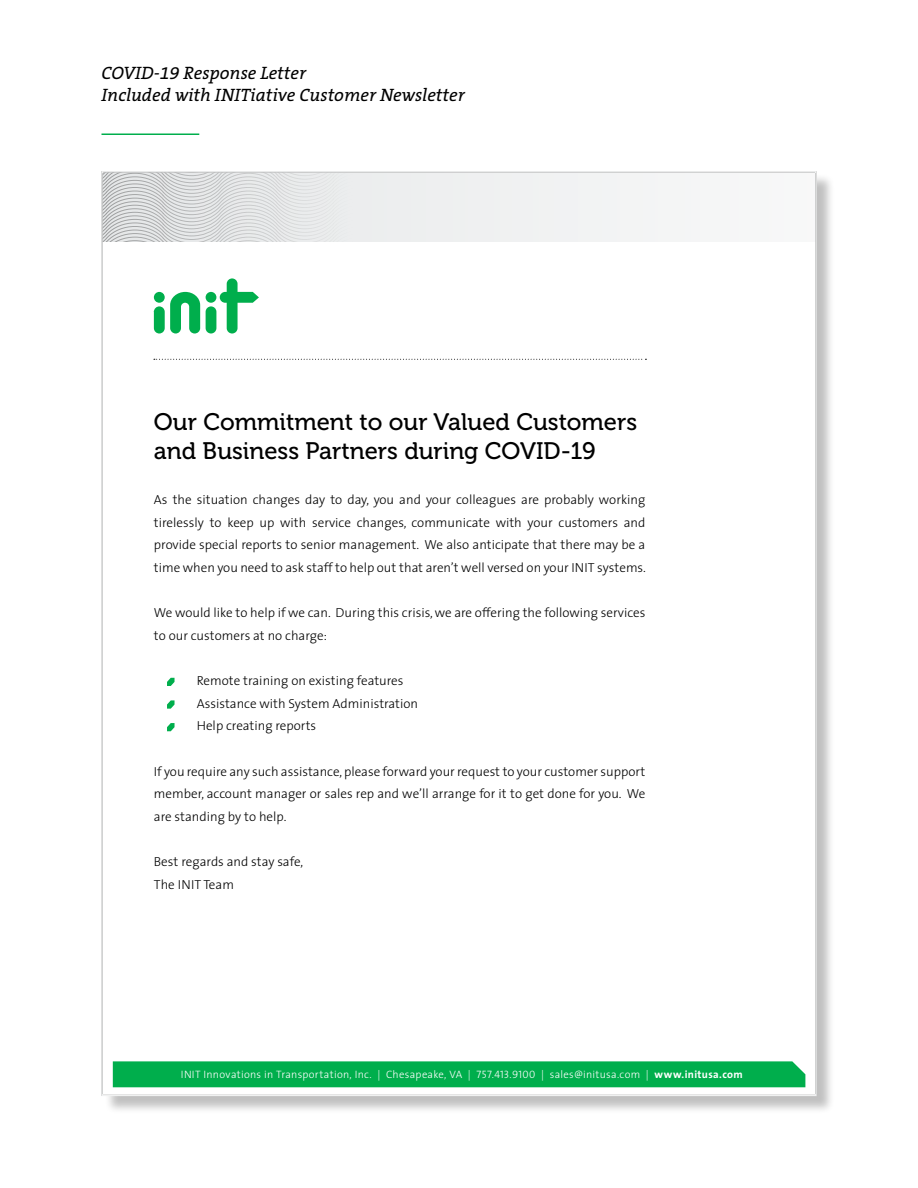
<style>
.page{position:relative;width:918px;height:1188px;background:#fff}
.page>*{position:absolute;margin:0;border:0;box-sizing:border-box;transform-origin:0 0}
.t1{font:23.85px/28.7px "Museo 500";color:#000}
.t2{font:italic 18px/21.6px "The Serif B5 Plain";color:#000}
.t3{font:300 13.05px/22.6px "The Sans";color:#000}
.t4{font:300 10.65px "The Sans";letter-spacing:.025em;color:#fff}
.s1{font-family:"The Sans Light Caps";font-weight:400}
.s2{font-weight:700}
</style>
<div class="page">
<div style="left:104px;top:174px;width:731px;height:940px;background:#000;opacity:.25"></div>
<div style="left:102px;top:172px;width:714px;height:923px;background:#fff"></div>
<hr style="left:102px;top:134px;width:97px;height:1px;background:#00ae4c">
<div style="left:113px;top:1061px;width:692px;height:26px;background:#00ae4c"></div>
<div style="left:102px;top:172px;width:714px;height:70px;background:#f2f3f3"></div>
<svg style="left:167px;top:678px;width:8px;height:8px"></svg>
<svg style="left:167px;top:700px;width:8px;height:9px"></svg>
<svg style="left:167px;top:723px;width:8px;height:8px"></svg>
<svg style="left:154px;top:292px;width:46px;height:42px"></svg>
<div style="left:154px;top:292px;width:11px;height:11px;background:#00ae4c;border-radius:50%"></div>
<svg style="left:206px;top:278px;width:53px;height:56px"></svg>
<div style="left:206px;top:292px;width:10px;height:11px;background:#00ae4c;border-radius:50%"></div>
<svg style="left:154px;top:359px;width:492px;height:1px"></svg>
<svg style="left:104px;top:174px;width:243px;height:68px"></svg>
<h2 class="t2" style="left:102px;top:63px;width:365px">COVID-19 Response Letter<br>Included with INITiative Customer Newsletter</h2>
<h1 class="t1" style="left:154px;top:408px;width:485px">Our Commitment to our Valued Customers and Business Partners during COVID-19</h1>
<p class="t3" style="left:154px;top:488px;width:494px;text-align:justify">As the situation changes day to day, you and your colleagues are probably working tirelessly to keep up with service changes, communicate with your customers and provide special reports to senior management. We also anticipate that there may be a time when you need to ask staff to help out that aren’t well versed on your INIT systems.</p>
<p class="t3" style="left:154px;top:601px;width:493px">We would like to help if we can. During this crisis, we are offering the following services to our customers at no charge:</p>
<p class="t3" style="left:197px;top:669px;width:223px">Remote training on existing features<br>Assistance with System Administration<br>Help creating reports</p>
<p class="t3" style="left:154px;top:760px;width:493px;text-align:justify">If you require any such assistance, please forward your request to your customer support member, account manager or sales rep and we’ll arrange for it to get done for you. We are standing by to help.</p>
<p class="t3" style="left:154px;top:850px;width:151px">Best regards and stay safe,<br>The INIT Team</p>
<p class="t4" style="left:181px;top:1066px;width:563px">INIT Innovations in Transportation, Inc. | Chesapeake, VA | <span class="s1">757.413.9100</span> | sales@initusa.com | <span class="s2">www.initusa.com</span></p>
</div>
